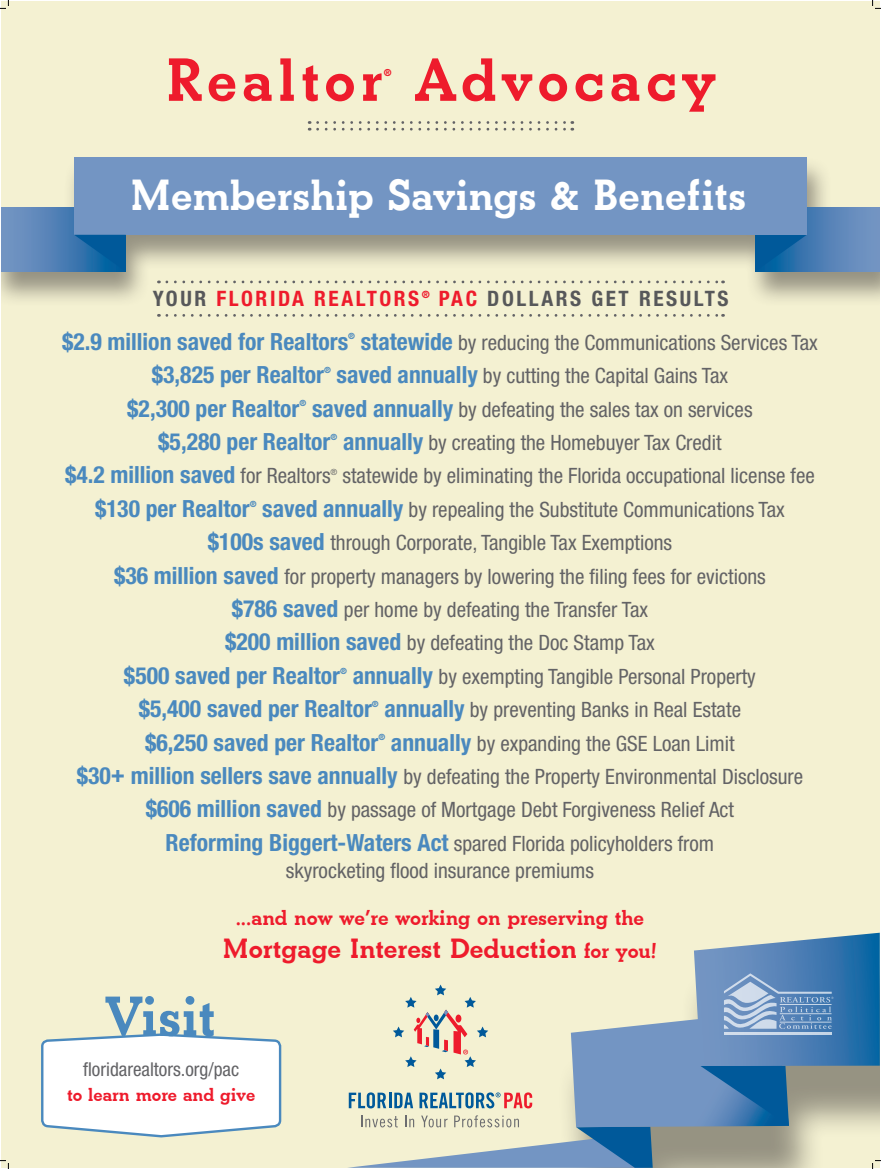
<style>
.page{position:relative;width:881px;height:1169px;background:#fff}
.page>*{position:absolute;margin:0;border:0;box-sizing:border-box;transform-origin:0 0}
.t1{font:700 63.64px "Beton T";letter-spacing:.08em;color:#ee1b2c}
.t2{font:700 45.28px "Beton T";color:#fff}
.t3{font:700 28.92px "Beton T";color:#ee1b2c}
.t4{font:700 condensed 23.72px "Helvetica Neue LT Std";color:#4a89be}
.t5{font:700 22.4px "Beton T";color:#ee1b2c}
.t6{font:700 condensed 21.28px "Helvetica Neue LT Std";letter-spacing:.12em;color:#57585a}
.t7{font:condensed 21.16px "Helvetica Neue LT Std";color:#636366}
.t8{font:700 19.52px "Beton T";color:#ee1b2c}
.t9{font:condensed 19.12px "Helvetica Neue LT Std";color:#636366}
.t10{font:700 condensed 9.76px "Helvetica Neue LT Std";color:#ee1b2c}
.t11{font:700 condensed 8.6px "Helvetica Neue LT Std";color:#4a89be}
.t12{font:condensed 8.56px "Helvetica Neue LT Std";color:#636366}
.s1{color:#ee1b2c}
.s2{font-weight:700;font-size:23.72px;color:#4a89be}
.s3{font-weight:400;font-size:21.16px;color:#636366}
.s4{font-size:22.4px}
</style>
<div class="page">
<div style="left:1px;top:1px;width:879px;height:1167px;background:#f4f1d2"></div>
<div style="left:1px;top:157px;width:879px;height:151px;background:#231f20;opacity:.45"></div>
<svg style="left:807px;top:207px;width:73px;height:65px;background:#5e87ba"></svg>
<svg style="left:1px;top:207px;width:73px;height:65px;background:#5d87ba"></svg>
<svg style="left:755px;top:235px;width:52px;height:37px;background:#1062a1"></svg>
<div style="left:74px;top:157px;width:733px;height:78px;background:#7395c3"></div>
<svg style="left:74px;top:235px;width:52px;height:37px;background:#1062a1"></svg>
<svg style="left:318px;top:121px;width:255px;height:10px"></svg>
<svg style="left:167px;top:280px;width:556px;height:3px"></svg>
<svg style="left:167px;top:314px;width:556px;height:3px"></svg>
<div style="left:42px;top:1040px;width:238px;height:86px;background:#fff;border-radius:6px"></div>
<div style="left:41px;top:1039px;width:240px;height:88px;border:2px solid #4a89be;border-radius:6px"></div>
<svg style="left:105px;top:996px;width:109px;height:40px"></svg>
<svg style="left:0;top:0;width:9px;height:9px"></svg>
<svg style="left:0;top:1160px;width:9px;height:9px"></svg>
<svg style="left:872px;top:0;width:9px;height:9px"></svg>
<svg style="left:348px;top:933px;width:533px;height:236px"></svg>
<h1 class="t1" style="left:166px;top:44px;width:218px">Realtor</h1>
<p class="t10" style="left:384px;top:67px;width:9px">®</p>
<h1 class="t1" style="left:416px;top:44px;width:301px">Advocacy</h1>
<h2 class="t2" style="left:131px;top:170px;width:617px">Membership Savings &amp; Benefits</h2>
<p class="t6" style="left:153px;top:286px;width:577px">YOUR <span class="s1">FLORIDA REALTORS</span> <sup>®</sup> <span class="s1">PAC</span> DOLLARS GET RESULTS</p>
<p class="t4" style="left:62px;top:327px;width:288px">$2.9 million saved for Realtors</p>
<p class="t11" style="left:348px;top:331px;width:8px">®</p>
<p class="t7" style="left:361px;top:330px;width:458px"><span class="s2">statewide</span> by reducing the Communications Services Tax</p>
<p class="t4" style="left:152px;top:360px;width:174px">$3,825 per Realtor</p>
<p class="t11" style="left:324px;top:365px;width:8px">®</p>
<p class="t7" style="left:337px;top:363px;width:393px"><span class="s2">saved annually</span> by cutting the Capital Gains Tax</p>
<p class="t4" style="left:127px;top:394px;width:174px">$2,300 per Realtor</p>
<p class="t11" style="left:299px;top:398px;width:8px">®</p>
<p class="t7" style="left:312px;top:397px;width:442px"><span class="s2">saved annually</span> by defeating the sales tax on services</p>
<p class="t4" style="left:158px;top:427px;width:174px">$5,280 per Realtor</p>
<p class="t11" style="left:330px;top:431px;width:8px">®</p>
<p class="t7" style="left:343px;top:430px;width:380px"><span class="s2">annually</span> by creating the Homebuyer Tax Credit</p>
<p class="t4" style="left:65px;top:460px;width:267px">$4.2 million saved <span class="s3">for Realtors</span></p>
<p class="t12" style="left:331px;top:467px;width:8px">®</p>
<p class="t7" style="left:342px;top:464px;width:474px">statewide by eliminating the Florida occupational license fee</p>
<p class="t4" style="left:95px;top:494px;width:156px">$130 per Realtor</p>
<p class="t11" style="left:250px;top:498px;width:8px">®</p>
<p class="t7" style="left:262px;top:497px;width:524px"><span class="s2">saved annually</span> by repealing the Substitute Communications Tax</p>
<p class="t7" style="left:208px;top:530px;width:466px"><span class="s2">$100s saved</span> through Corporate, Tangible Tax Exemptions</p>
<p class="t7" style="left:114px;top:564px;width:653px"><span class="s2">$36 million saved</span> for property managers by lowering the filing fees for evictions</p>
<p class="t7" style="left:232px;top:597px;width:418px"><span class="s2">$786 saved</span> per home by defeating the Transfer Tax</p>
<p class="t7" style="left:225px;top:631px;width:431px"><span class="s2">$200 million saved</span> by defeating the Doc Stamp Tax</p>
<p class="t4" style="left:124px;top:661px;width:218px">$500 saved per Realtor</p>
<p class="t11" style="left:340px;top:665px;width:8px">®</p>
<p class="t7" style="left:353px;top:664px;width:405px"><span class="s2">annually</span> by exempting Tangible Personal Property</p>
<p class="t4" style="left:139px;top:694px;width:235px">$5,400 saved per Realtor</p>
<p class="t11" style="left:372px;top:699px;width:8px">®</p>
<p class="t7" style="left:384px;top:697px;width:358px"><span class="s2">annually</span> by preventing Banks in Real Estate</p>
<p class="t4" style="left:145px;top:728px;width:235px">$6,250 saved per Realtor</p>
<p class="t11" style="left:378px;top:732px;width:8px">®</p>
<p class="t7" style="left:391px;top:731px;width:345px"><span class="s2">annually</span> by expanding the GSE Loan Limit</p>
<p class="t7" style="left:77px;top:764px;width:728px"><span class="s2">$30+ million sellers save annually</span> by defeating the Property Environmental Disclosure</p>
<p class="t7" style="left:146px;top:798px;width:590px"><span class="s2">$606 million saved</span> by passage of Mortgage Debt Forgiveness Relief Act</p>
<p class="t7" style="left:166px;top:831px;width:550px"><span class="s2">Reforming Biggert-Waters Act</span> spared Florida policyholders from</p>
<p class="t7" style="left:286px;top:858px;width:310px">skyrocketing flood insurance premiums</p>
<p class="t5" style="left:236px;top:904px;width:410px">...and now we’re working on preserving the</p>
<h3 class="t3" style="left:223px;top:932px;width:436px">Mortgage Interest Deduction <span class="s4">for you!</span></h3>
<p class="t9" style="left:83px;top:1058px;width:158px">floridarealtors.org/pac</p>
<p class="t8" style="left:67px;top:1084px;width:189px">to learn more and give</p>
</div>
